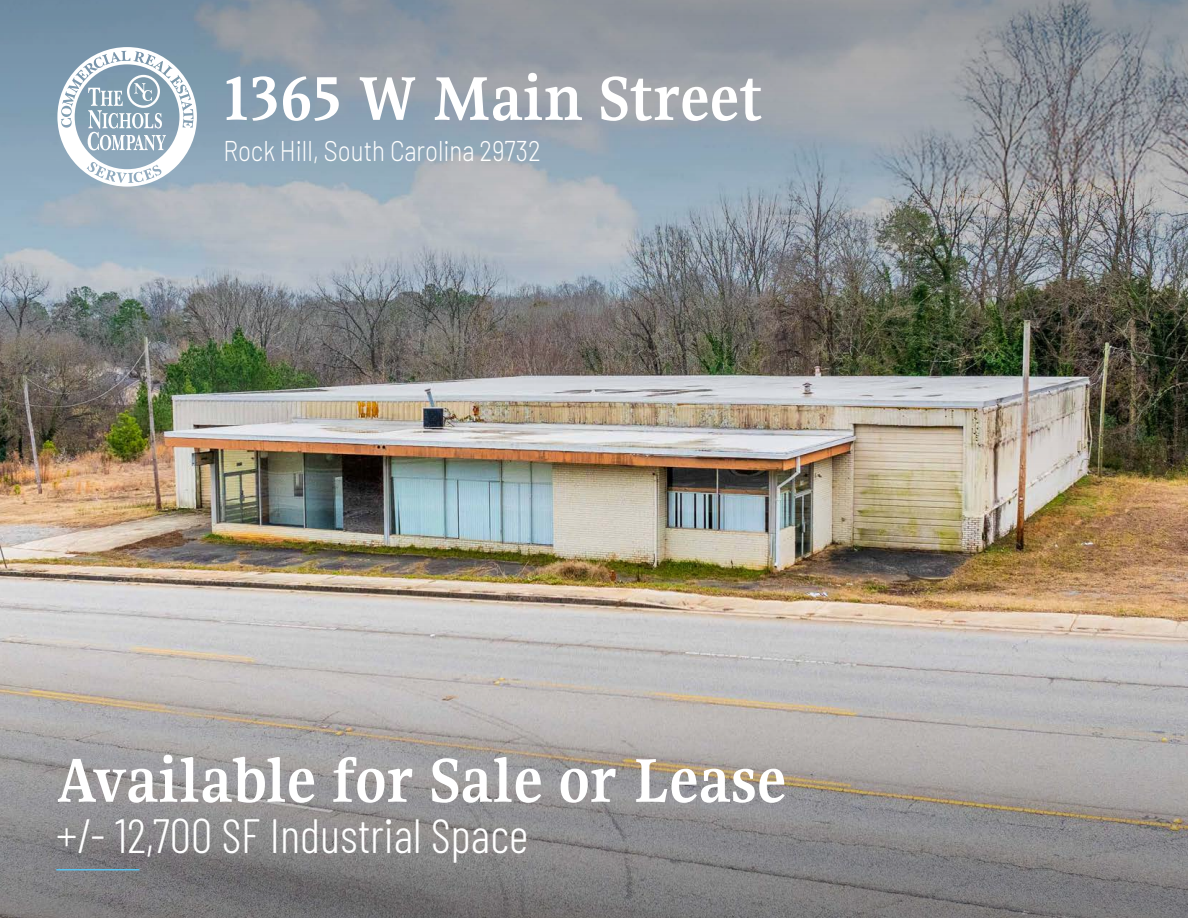
<style>
.page{position:relative;width:1188px;height:918px;background:#fff}
.page>*{position:absolute;margin:0;border:0;box-sizing:border-box;transform-origin:0 0}
.t1{font:700 68.25px "Gupter";letter-spacing:.01em;color:#fff}
.t2{font:300 48px "Barlow Condensed";color:#fff}
.t3{font:300 28.5px "Barlow";color:#fff;scale:.84 1}
</style>
<div class="page">
<img style="left:0;top:0;width:1188px;height:524px">
<img style="left:0;top:524px;width:1188px;height:394px">
<hr style="left:56px;top:869px;width:84px;height:1px;background:#58c4f1">
<svg style="left:57px;top:47px;width:140px;height:140px"></svg>
<p class="t1" style="left:223px;top:63px;width:541px">1365 W Main Street</p>
<p class="t3" style="left:223px;top:131px;width:379px">Rock Hill, South Carolina 29732</p>
<p class="t1" style="left:56px;top:745px;width:731px">Available for Sale or Lease</p>
<p class="t2" style="left:56px;top:801px;width:474px">+/- 12,700 SF Industrial Space</p>
</div>
